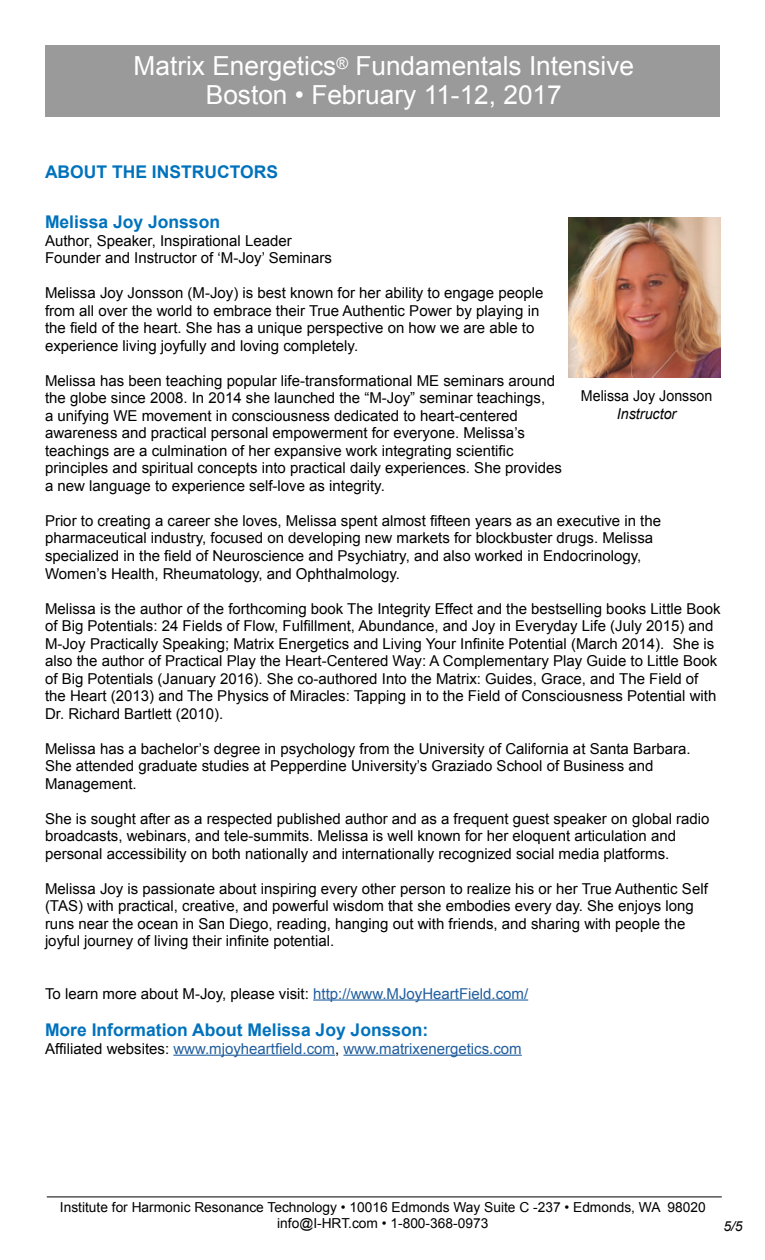
<style>
.page{position:relative;width:765px;height:1260px;background:#fff}
.page>*{position:absolute;margin:0;border:0;box-sizing:border-box;transform-origin:0 0}
.t1{font:26.25px/28.8px "Arial";color:#fff;text-align:center}
.t2{font:700 17.5px "Arial";color:#0072bc}
.t3{font:15px/17.5px "Arial";color:#000}
.t4{font:15px "Arial";color:#215e9e}
.t5{font:15px "Arial";color:#000;scale:.95 1}
.t6{font:italic 15px "Arial";color:#000;scale:.95 1}
.t7{font:13.75px/16.5px "Arial";color:#000;text-align:center}
.t8{font:italic 13.75px "Arial";color:#000}
.s1{color:#215e9e}
.s2{color:#000}
</style>
<div class="page">
<hr style="left:47px;top:1197px;width:675px;height:1px;background:#000">
<div style="left:45px;top:45px;width:675px;height:72px;background:#9a9a9a"></div>
<hr style="left:173px;top:1055px;width:162px;height:1px;background:#215e9e">
<hr style="left:343px;top:1055px;width:179px;height:1px;background:#215e9e">
<img style="left:568px;top:217px;width:153px;height:161px">
<hr style="left:313px;top:999px;width:215px;height:2px;background:#215e9e">
<h1 class="t1" style="left:134px;top:52px;width:502px">Matrix Energetics<sup>®</sup> Fundamentals Intensive<br>Boston • February 11-12, 2017</h1>
<p class="t2" style="left:45px;top:161px;width:235px">ABOUT THE INSTRUCTORS</p>
<p class="t2" style="left:45px;top:211px;width:177px">Melissa Joy Jonsson</p>
<p class="t3" style="left:45px;top:232px;width:289px">Author, Speaker, Inspirational Leader<br>Founder and Instructor of ‘M-Joy’ Seminars</p>
<p class="t3" style="left:45px;top:285px;width:500px">Melissa Joy Jonsson (M-Joy) is best known for her ability to engage people from all over the world to embrace their True Authentic Power by playing in the field of the heart. She has a unique perspective on how we are able to experience living joyfully and loving completely.</p>
<p class="t3" style="left:45px;top:372px;width:518px">Melissa has been teaching popular life-transformational ME seminars around the globe since 2008. In 2014 she launched the “M-Joy” seminar teachings,<br>a unifying WE movement in consciousness dedicated to heart-centered awareness and practical personal empowerment for everyone. Melissa’s teachings are a culmination of her expansive work integrating scientific principles and spiritual concepts into practical daily experiences. She provides a new language to experience self-love as integrity.</p>
<p class="t3" style="left:45px;top:512px;width:618px">Prior to creating a career she loves, Melissa spent almost fifteen years as an executive in the pharmaceutical industry, focused on developing new markets for blockbuster drugs. Melissa specialized in the field of Neuroscience and Psychiatry, and also worked in Endocrinology, Women’s Health, Rheumatology, and Ophthalmology.</p>
<p class="t3" style="left:45px;top:600px;width:677px">Melissa is the author of the forthcoming book The Integrity Effect and the bestselling books Little Book of Big Potentials: 24 Fields of Flow, Fulfillment, Abundance, and Joy in Everyday Life (July 2015) and M-Joy Practically Speaking; Matrix Energetics and Living Your Infinite Potential (March 2014). She is also the author of Practical Play the Heart-Centered Way: A Complementary Play Guide to Little Book of Big Potentials (January 2016). She co-authored Into the Matrix: Guides, Grace, and The Field of the Heart (2013) and The Physics of Miracles: Tapping in to the Field of Consciousness Potential with Dr. Richard Bartlett (2010).</p>
<p class="t3" style="left:45px;top:740px;width:647px">Melissa has a bachelor’s degree in psychology from the University of California at Santa Barbara.<br>She attended graduate studies at Pepperdine University’s Graziado School of Business and<br>Management.</p>
<p class="t3" style="left:45px;top:810px;width:666px">She is sought after as a respected published author and as a frequent guest speaker on global radio broadcasts, webinars, and tele-summits. Melissa is well known for her eloquent articulation and personal accessibility on both nationally and internationally recognized social media platforms.</p>
<p class="t3" style="left:45px;top:880px;width:664px">Melissa Joy is passionate about inspiring every other person to realize his or her True Authentic Self (TAS) with practical, creative, and powerful wisdom that she embodies every day. She enjoys long runs near the ocean in San Diego, reading, hanging out with friends, and sharing with people the joyful journey of living their infinite potential.</p>
<p class="t3" style="left:45px;top:985px;width:485px">To learn more about M-Joy, please visit: <span class="s1">http://www.MJoyHeartField.com/</span></p>
<p class="t5" style="left:581px;top:386px;width:140px">Melissa Joy Jonsson</p>
<p class="t6" style="left:617px;top:404px;width:64px">Instructor</p>
<p class="t2" style="left:45px;top:1018px;width:385px">More Information About Melissa Joy Jonsson:</p>
<p class="t4" style="left:45px;top:1039px;width:478px"><span class="s2">Affiliated websites:</span> www.mjoyheartfield.com<span class="s2">,</span> www.matrixenergetics.com</p>
<p class="t7" style="left:60px;top:1199px;width:647px">Institute for Harmonic Resonance Technology • 10016 Edmonds Way Suite C -237 • Edmonds, WA 98020 info@I-HRT.com • 1-800-368-0973</p>
<p class="t8" style="left:723px;top:1218px;width:21px">5/5</p>
</div>
